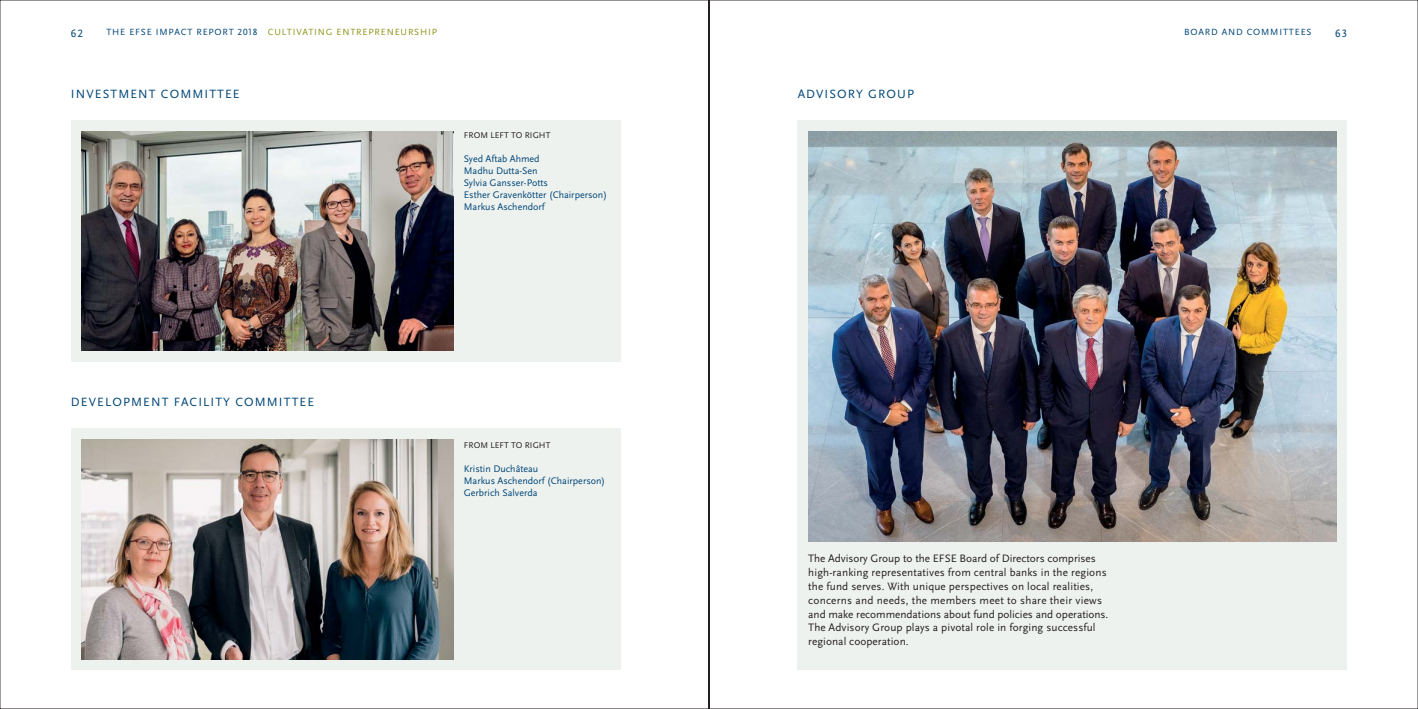
<style>
.page{position:relative;width:1418px;height:709px;background:#fff}
.page>*{position:absolute;margin:0;border:0;box-sizing:border-box;transform-origin:0 0}
.t1{font:12.5px "Scala Sans OT";letter-spacing:.09em;color:#004677}
.t2{font:11.25px/13.8px "Scala Sans OT";letter-spacing:.01em;color:#231f20}
.t3{font:11.25px "Scala Sans OT";color:#004677}
.t4{font:10px/12px "Scala Sans OT";color:#004677}
.t5{font:9.38px "Scala Sans OT";letter-spacing:.09em;color:#8c961b}
.t6{font:9.38px "Scala Sans OT";letter-spacing:.09em;color:#004677}
.t7{font:8.75px "Scala Sans OT";letter-spacing:.01em;color:#231f20}
.s1{color:#004677}
</style>
<div class="page">
<img style="left:0;top:0;width:709px;height:709px">
<img style="left:709px;top:0;width:708px;height:709px">
<p class="t3" style="left:71px;top:27px;width:14px">62</p>
<p class="t5" style="left:106px;top:27px;width:332px"><span class="s1">THE EFSE IMPACT REPORT 2018</span> CULTIVATING ENTREPRENEURSHIP</p>
<p class="t6" style="left:1184px;top:27px;width:129px">BOARD AND COMMITTEES</p>
<p class="t3" style="left:1335px;top:27px;width:13px">63</p>
<p class="t1" style="left:71px;top:87px;width:170px">INVESTMENT COMMITTEE</p>
<p class="t1" style="left:71px;top:396px;width:245px">DEVELOPMENT FACILITY COMMITTEE</p>
<p class="t7" style="left:464px;top:131px;width:88px">FROM LEFT TO RIGHT</p>
<p class="t4" style="left:464px;top:153px;width:145px">Syed Aftab Ahmed<br>Madhu Dutta-Sen<br>Sylvia Gansser-Potts<br>Esther Gravenkötter (Chairperson)<br>Markus Aschendorf</p>
<p class="t7" style="left:464px;top:440px;width:88px">FROM LEFT TO RIGHT</p>
<p class="t4" style="left:464px;top:463px;width:143px">Kristin Duchâteau<br>Markus Aschendorf (Chairperson)<br>Gerbrich Salverda</p>
<p class="t1" style="left:797px;top:87px;width:118px">ADVISORY GROUP</p>
<p class="t2" style="left:808px;top:552px;width:302px">The Advisory Group to the EFSE Board of Directors comprises high-ranking representatives from central banks in the regions the fund serves. With unique perspectives on local realities, concerns and needs, the members meet to share their views and make recommendations about fund policies and operations.<br>The Advisory Group plays a pivotal role in forging successful regional cooperation.</p>
</div>
